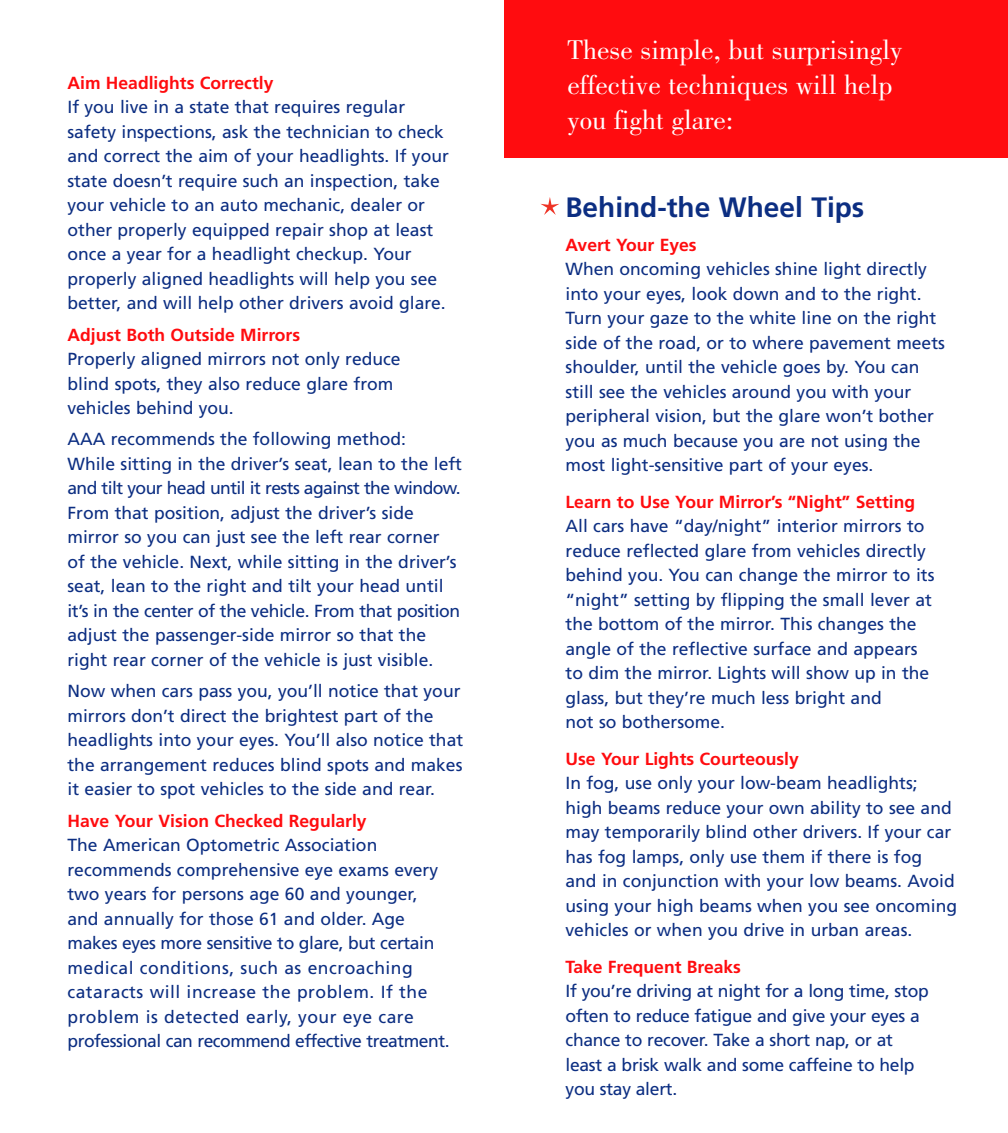
<style>
.page{position:relative;width:1008px;height:1133px;background:#fff}
.page>*{position:absolute;margin:0;border:0;box-sizing:border-box;transform-origin:0 0}
.t1{font:28px/35px "Bodoni";color:#fff}
.t2{font:700 28px "Frutiger";color:#0c2e82}
.t3{font:17.5px/24.5px "Frutiger";color:#0c2e82}
.t4{font:700 17.5px "Frutiger";color:#ff0c0f}
</style>
<div class="page">
<svg style="left:540px;top:197px;width:19px;height:18px"></svg>
<div style="left:504px;top:0;width:503px;height:158px;background:#ff0c0f"></div>
<p class="t4" style="left:67px;top:75px;width:207px">Aim Headlights Correctly</p>
<p class="t3" style="left:67px;top:96px;width:383px">If you live in a state that requires regular safety inspections, ask the technician to check and correct the aim of your headlights. If your state doesn’t require such an inspection, take your vehicle to an auto mechanic, dealer or other properly equipped repair shop at least once a year for a headlight checkup. Your properly aligned headlights will help you see better, and will help other drivers avoid glare.</p>
<p class="t4" style="left:67px;top:327px;width:234px">Adjust Both Outside Mirrors</p>
<p class="t3" style="left:67px;top:348px;width:334px">Properly aligned mirrors not only reduce blind spots, they also reduce glare from vehicles behind you.</p>
<p class="t3" style="left:67px;top:428px;width:396px">AAA recommends the following method:<br>While sitting in the driver’s seat, lean to the left and tilt your head until it rests against the window.<br>From that position, adjust the driver’s side mirror so you can just see the left rear corner<br>of the vehicle. Next, while sitting in the driver’s seat, lean to the right and tilt your head until it’s in the center of the vehicle. From that position adjust the passenger-side mirror so that the right rear corner of the vehicle is just visible.</p>
<p class="t3" style="left:67px;top:680px;width:397px">Now when cars pass you, you’ll notice that your mirrors don’t direct the brightest part of the headlights into your eyes. You’ll also notice that the arrangement reduces blind spots and makes it easier to spot vehicles to the side and rear.</p>
<p class="t4" style="left:67px;top:814px;width:300px">Have Your Vision Checked Regularly</p>
<p class="t3" style="left:67px;top:834px;width:383px">The American Optometric Association recommends comprehensive eye exams every two years for persons age 60 and younger, and annually for those 61 and older. Age makes eyes more sensitive to glare, but certain medical conditions, such as encroaching cataracts will increase the problem. If the problem is detected early, your eye care professional can recommend effective treatment.</p>
<h1 class="t1" style="left:567px;top:35px;width:336px">These simple, but surprisingly effective techniques will help you fight glare:</h1>
<h1 class="t2" style="left:565px;top:196px;width:300px">Behind-the Wheel Tips</h1>
<p class="t4" style="left:565px;top:237px;width:133px">Avert Your Eyes</p>
<p class="t3" style="left:565px;top:258px;width:381px">When oncoming vehicles shine light directly into your eyes, look down and to the right.<br>Turn your gaze to the white line on the right side of the road, or to where pavement meets shoulder, until the vehicle goes by. You can still see the vehicles around you with your peripheral vision, but the glare won’t bother you as much because you are not using the most light-sensitive part of your eyes.</p>
<p class="t4" style="left:565px;top:494px;width:351px">Learn to Use Your Mirror’s “Night” Setting</p>
<p class="t3" style="left:565px;top:515px;width:370px">All cars have “day/night” interior mirrors to reduce reflected glare from vehicles directly behind you. You can change the mirror to its “night” setting by flipping the small lever at the bottom of the mirror. This changes the angle of the reflective surface and appears to dim the mirror. Lights will show up in the glass, but they’re much less bright and<br>not so bothersome.</p>
<p class="t4" style="left:565px;top:751px;width:235px">Use Your Lights Courteously</p>
<p class="t3" style="left:565px;top:772px;width:393px">In fog, use only your low-beam headlights; high beams reduce your own ability to see and may temporarily blind other drivers. If your car has fog lamps, only use them if there is fog and in conjunction with your low beams. Avoid using your high beams when you see oncoming vehicles or when you drive in urban areas.</p>
<p class="t4" style="left:565px;top:959px;width:177px">Take Frequent Breaks</p>
<p class="t3" style="left:565px;top:980px;width:364px">If you’re driving at night for a long time, stop often to reduce fatigue and give your eyes a chance to recover. Take a short nap, or at least a brisk walk and some caffeine to help you stay alert.</p>
</div>
